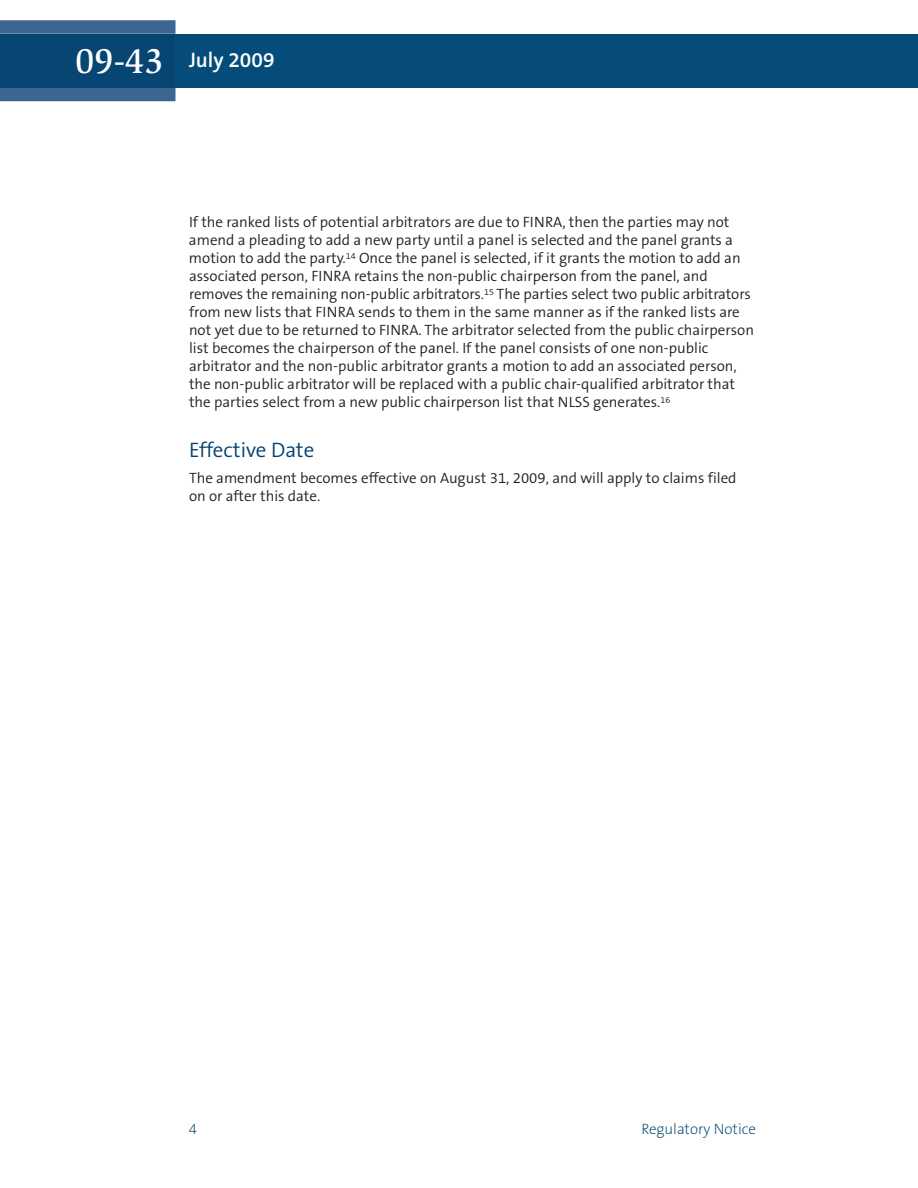
<style>
.page{position:relative;width:918px;height:1188px;background:#fff}
.page>*{position:absolute;margin:0;border:0;box-sizing:border-box;transform-origin:0 0}
.t1{font:500 36px "Slimbach LT";color:#fff}
.t2{font:300 21px "The Sans B4";color:#004270}
.t3{font:600 21px "The Sans B6";color:#fff}
.t4{font:300 15px/18px "The Sans B4";color:#231f20}
.t5{font:200 15px "The Sans B2";color:#004270}
</style>
<div class="page">
<div style="left:176px;top:34px;width:742px;height:54px;background:#064c7a"></div>
<svg style="left:0;top:20px;width:176px;height:81px;background:#406993"></svg>
<div style="left:0;top:34px;width:176px;height:54px;background:#074573"></div>
<h1 class="t1" style="left:75px;top:47px;width:90px">09-43</h1>
<h2 class="t3" style="left:189px;top:49px;width:87px">July 2009</h2>
<p class="t4" style="left:189px;top:214px;width:566px">If the ranked lists of potential arbitrators are due to FINRA, then the parties may not amend a pleading to add a new party until a panel is selected and the panel grants a motion to add the party.<sup>14</sup> Once the panel is selected, if it grants the motion to add an associated person, FINRA retains the non-public chairperson from the panel, and removes the remaining non-public arbitrators.<sup>15</sup> The parties select two public arbitrators from new lists that FINRA sends to them in the same manner as if the ranked lists are not yet due to be returned to FINRA. The arbitrator selected from the public chairperson list becomes the chairperson of the panel. If the panel consists of one non-public arbitrator and the non-public arbitrator grants a motion to add an associated person, the non-public arbitrator will be replaced with a public chair-qualified arbitrator that the parties select from a new public chairperson list that NLSS generates.<sup>16</sup></p>
<h2 class="t2" style="left:189px;top:439px;width:127px">Effective Date</h2>
<p class="t4" style="left:189px;top:470px;width:549px">The amendment becomes effective on August 31, 2009, and will apply to claims filed on or after this date.</p>
<p class="t5" style="left:189px;top:1121px;width:10px">4</p>
<p class="t5" style="left:641px;top:1121px;width:116px">Regulatory Notice</p>
</div>
